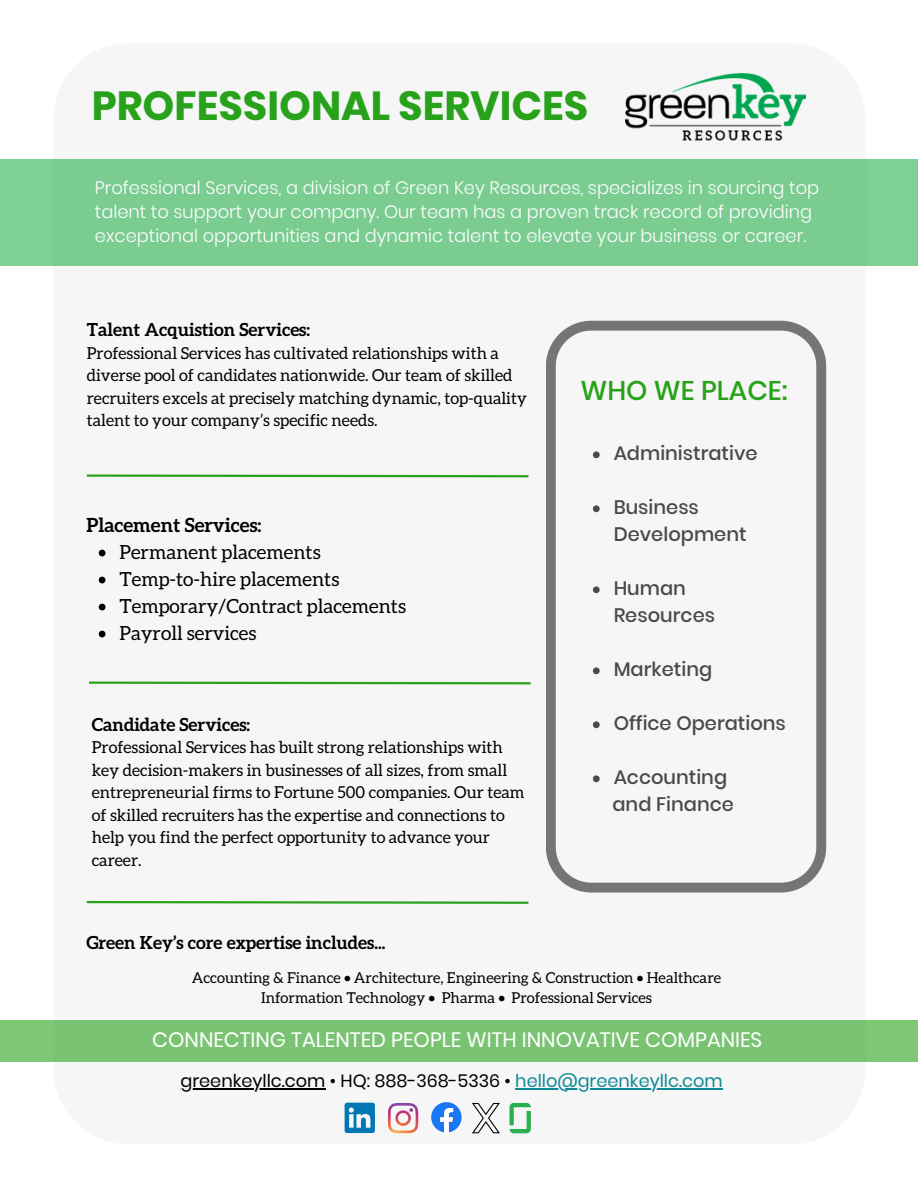
<style>
.page{position:relative;width:918px;height:1188px;background:#fff}
.page>*{position:absolute;margin:0;border:0;box-sizing:border-box;transform-origin:0 0}
.t1{font:700 40.5px "Poppins";color:#27a21a}
.t2{font:500 27px "Poppins";color:#27a21a}
.t3{font:20.85px "Poppins";color:#fff}
.t4{font:500 19.5px/27px "Poppins";color:#4a4a4a}
.t5{font:19.5px "Aleo";color:#000}
.t6{font:700 19.5px "Aleo";color:#000}
.t7{font:700 18px "Aleo";color:#000}
.t8{font:300 17.85px/24.3px "Poppins";color:#fff}
.t9{font:17.7px "Poppins";color:#000}
.t10{font:16.5px/22.5px "Aleo";color:#000}
.t11{font:15px "Aleo";color:#000}
.s1{color:#0d8a95}
</style>
<div class="page">
<div style="left:0;top:160px;width:918px;height:106px;background:#7bcc91"></div>
<img style="left:625px;top:74px;width:180px;height:68px">
<div style="left:0;top:1020px;width:918px;height:41px;background:#79c372"></div>
<svg style="left:546px;top:321px;width:280px;height:572px;fill:#f6f6f6"></svg>
<svg style="left:86px;top:474px;width:443px;height:4px"></svg>
<svg style="left:88px;top:681px;width:443px;height:4px"></svg>
<svg style="left:86px;top:900px;width:443px;height:4px"></svg>
<svg style="left:345px;top:1103px;width:30px;height:30px"></svg>
<svg style="left:431px;top:1102px;width:31px;height:31px"></svg>
<svg style="left:510px;top:1103px;width:21px;height:30px"></svg>
<svg style="left:388px;top:1103px;width:30px;height:30px"></svg>
<svg style="left:99px;top:550px;width:6px;height:6px"></svg>
<svg style="left:99px;top:577px;width:6px;height:6px"></svg>
<svg style="left:99px;top:604px;width:6px;height:6px"></svg>
<svg style="left:99px;top:631px;width:6px;height:6px"></svg>
<svg style="left:593px;top:451px;width:7px;height:7px"></svg>
<svg style="left:593px;top:505px;width:7px;height:7px"></svg>
<svg style="left:593px;top:586px;width:7px;height:7px"></svg>
<svg style="left:593px;top:667px;width:7px;height:7px"></svg>
<svg style="left:593px;top:721px;width:7px;height:7px"></svg>
<svg style="left:593px;top:775px;width:7px;height:7px"></svg>
<hr style="left:181px;top:1089px;width:145px;height:1px;background:#000">
<hr style="left:515px;top:1089px;width:208px;height:1px;background:#0d8a95">
<svg style="left:472px;top:1103px;width:28px;height:30px"></svg>
<h1 class="t1" style="left:92px;top:77px;width:498px">PROFESSIONAL SERVICES</h1>
<p class="t8" style="left:95px;top:175px;width:726px">Professional Services, a division of Green Key Resources, specializes in sourcing top talent to support your company. Our team has a proven track record of providing exceptional opportunities and dynamic talent to elevate your business or career.</p>
<p class="t7" style="left:87px;top:318px;width:225px">Talent Acquistion Services:</p>
<h4 class="t10" style="left:87px;top:341px;width:442px">Professional Services has cultivated relationships with a diverse pool of candidates nationwide. Our team of skilled recruiters excels at precisely matching dynamic, top-quality talent to your company’s specific needs.</h4>
<p class="t6" style="left:86px;top:512px;width:177px">Placement Services:</p>
<p class="t5" style="left:119px;top:539px;width:203px">Permanent placements</p>
<p class="t5" style="left:119px;top:566px;width:221px">Temp-to-hire placements</p>
<p class="t5" style="left:119px;top:593px;width:288px">Temporary/Contract placements</p>
<p class="t5" style="left:119px;top:620px;width:139px">Payroll services</p>
<p class="t7" style="left:92px;top:713px;width:160px">Candidate Services:</p>
<h6 class="t10" style="left:92px;top:736px;width:434px">Professional Services has built strong relationships with key decision-makers in businesses of all sizes, from small entrepreneurial firms to Fortune 500 companies. Our team of skilled recruiters has the expertise and connections to help you find the perfect opportunity to advance your career.</h6>
<h4 class="t7" style="left:86px;top:931px;width:301px">Green Key’s core expertise includes...</h4>
<p class="t2" style="left:581px;top:371px;width:209px">WHO WE PLACE:</p>
<p class="t4" style="left:614px;top:440px;width:145px">Administrative</p>
<h2 class="t4" style="left:614px;top:494px;width:134px">Business<br>Development</h2>
<p class="t4" style="left:614px;top:575px;width:103px">Human<br>Resources</p>
<p class="t4" style="left:614px;top:656px;width:100px">Marketing</p>
<p class="t4" style="left:614px;top:710px;width:174px">Office Operations</p>
<p class="t4" style="left:614px;top:764px;width:115px">Accounting</p>
<p class="t4" style="left:612px;top:791px;width:123px">and Finance</p>
<p class="t11" style="left:192px;top:968px;width:531px">Accounting &amp; Finance • Architecture, Engineering &amp; Construction • Healthcare</p>
<p class="t11" style="left:261px;top:988px;width:392px">Information Technology • Pharma • Professional Services</p>
<p class="t3" style="left:152px;top:1025px;width:612px">CONNECTING TALENTED PEOPLE WITH INNOVATIVE COMPANIES</p>
<p class="t9" style="left:181px;top:1069px;width:544px">greenkeyllc.com • HQ: 888-368-5336 • <span class="s1">hello@greenkeyllc.com</span></p>
</div>
